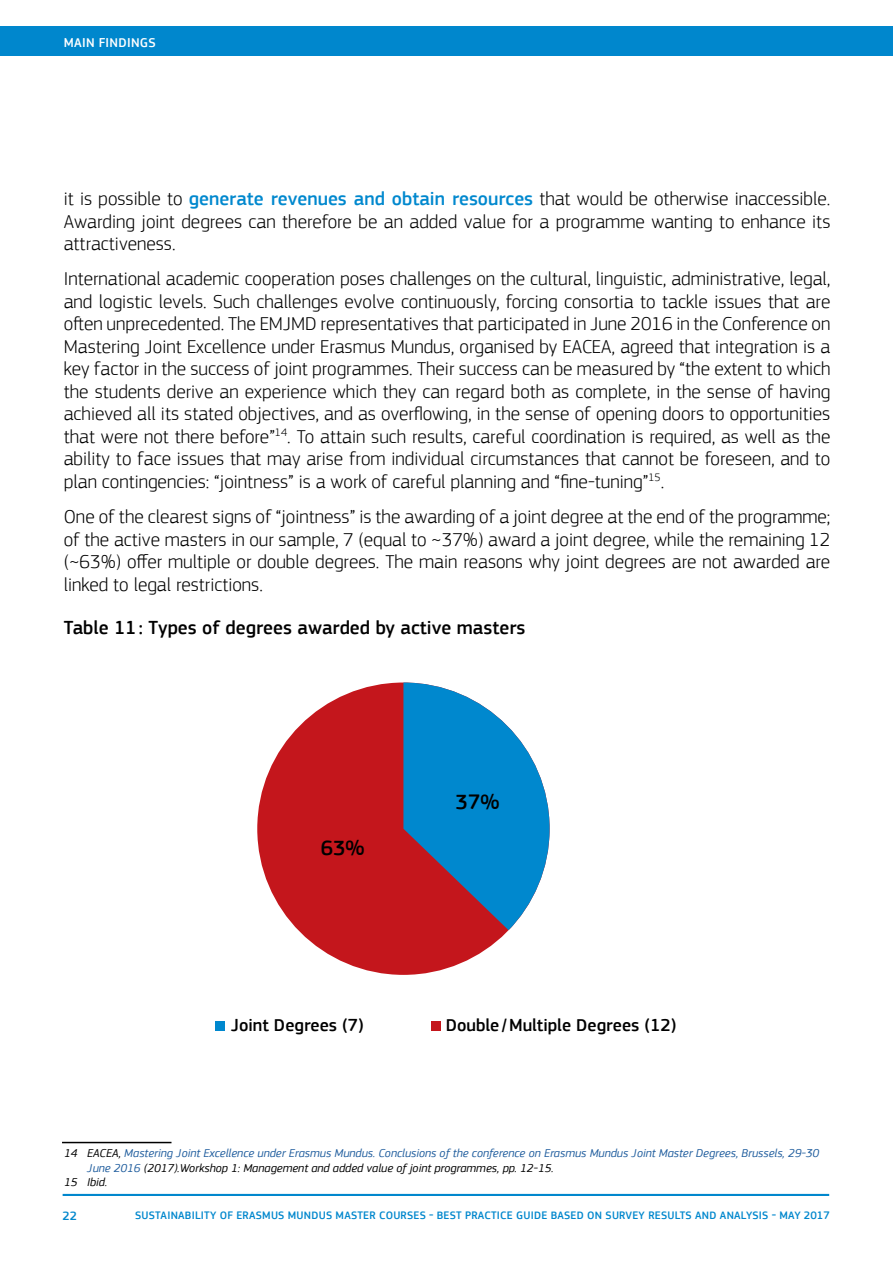
<style>
.page{position:relative;width:893px;height:1263px;background:#fff}
.page>*{position:absolute;margin:0;border:0;box-sizing:border-box;transform-origin:0 0}
.t1{font:500 21.6px "EC Square Sans Pro";color:#000}
.t2{font:300 19.5px/22.5px "EC Square Sans Pro";color:#000;text-align:justify}
.t3{font:500 19.5px "EC Square Sans Pro";color:#000}
.t4{font:500 18px "EC Square Sans Pro";color:#000}
.t5{font:500 13.35px "EC Square Sans Pro";letter-spacing:.02em;color:#fff}
.t6{font:500 12.6px "EC Square Sans Pro";color:#0087cd}
.t7{font:italic 12px "EC Square Sans Pro";color:#215e9e}
.t8{font:italic 12px "EC Square Sans Pro";color:#000}
.t9{font:500 11.25px "EC Square Sans Pro";letter-spacing:.02em;color:#0087cd}
.s1{font-weight:500;color:#0088ce}
.s2{color:#000}
.s3{color:#215e9e}
</style>
<div class="page">
<hr style="left:63px;top:1194px;width:766px;height:2px;background:#0087cd">
<div style="left:0;top:26px;width:893px;height:30px;background:#0087cd"></div>
<hr style="left:62px;top:1142px;width:109px;height:1px;background:#000">
<div style="left:257px;top:682px;width:293px;height:293px;background:#c4161c;border-radius:50%"></div>
<svg style="left:403px;top:682px;width:147px;height:248px"></svg>
<div style="left:215px;top:1021px;width:10px;height:10px;background:#0088ce"></div>
<div style="left:431px;top:1021px;width:10px;height:10px;background:#c4161c"></div>
<p class="t5" style="left:64px;top:34px;width:93px">MAIN FINDINGS</p>
<p class="t2" style="left:64px;top:187px;width:768px">it is possible to <span class="s1">generate revenues and obtain resources</span> that would be otherwise inaccessible.<br>Awarding joint degrees can therefore be an added value for a programme wanting to enhance its attractiveness.</p>
<p class="t2" style="left:64px;top:267px;width:768px">International academic cooperation poses challenges on the cultural, linguistic, administrative, legal, and logistic levels. Such challenges evolve continuously, forcing consortia to tackle issues that are often unprecedented. The EMJMD representatives that participated in June 2016 in the Conference on Mastering Joint Excellence under Erasmus Mundus, organised by EACEA, agreed that integration is a key factor in the success of joint programmes. Their success can be measured by “the extent to which the students derive an experience which they can regard both as complete, in the sense of having achieved all its stated objectives, and as overflowing, in the sense of opening doors to opportunities that were not there before”<sup>14</sup>. To attain such results, careful coordination is required, as well as the ability to face issues that may arise from individual circumstances that cannot be foreseen, and to plan contingencies: “jointness” is a work of careful planning and “fine-tuning”<sup>15</sup>.</p>
<p class="t2" style="left:64px;top:505px;width:768px">One of the clearest signs of “jointness” is the awarding of a joint degree at the end of the programme; of the active masters in our sample, 7 (equal to ~37%) award a joint degree, while the remaining 12 (~63%) offer multiple or double degrees. The main reasons why joint degrees are not awarded are linked to legal restrictions.</p>
<p class="t3" style="left:64px;top:616px;width:463px">Table 11: Types of degrees awarded by active masters</p>
<p class="t1" style="left:321px;top:835px;width:45px">63%</p>
<p class="t1" style="left:456px;top:790px;width:45px">37%</p>
<p class="t4" style="left:231px;top:1015px;width:134px">Joint Degrees (7)</p>
<p class="t4" style="left:446px;top:1015px;width:232px">Double/Multiple Degrees (12)</p>
<p class="t7" style="left:64px;top:1146px;width:757px"><span class="s2">14 EACEA,</span> Mastering Joint Excellence under Erasmus Mundus. Conclusions of the conference on Erasmus Mundus Joint Master Degrees, Brussels, 29-30</p>
<p class="t8" style="left:87px;top:1161px;width:468px"><span class="s3">June 2016</span> (2017).Workshop 1: Management and added value of joint programmes, pp. 12-15.</p>
<p class="t8" style="left:64px;top:1175px;width:45px">15 Ibid.</p>
<p class="t6" style="left:63px;top:1208px;width:16px">22</p>
<p class="t9" style="left:135px;top:1208px;width:696px">SUSTAINABILITY OF ERASMUS MUNDUS MASTER COURSES - BEST PRACTICE GUIDE BASED ON SURVEY RESULTS AND ANALYSIS - MAY 2017</p>
</div>
